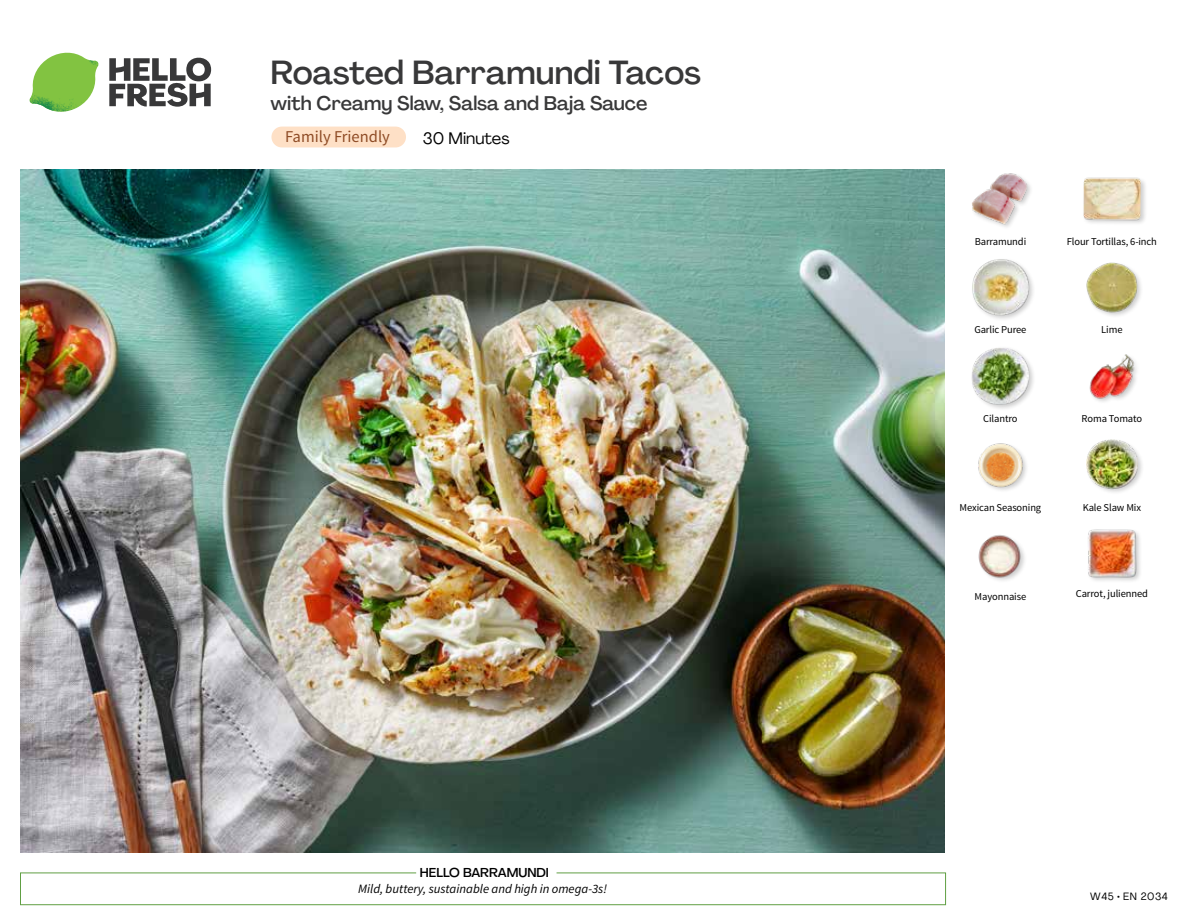
<style>
.page{position:relative;width:1188px;height:918px;background:#fff}
.page>*{position:absolute;margin:0;border:0;box-sizing:border-box;transform-origin:0 0}
.t1{font:500 33px "Agrandir";letter-spacing:-.005em;color:#383839}
.t2{font:500 19.5px "Agrandir";color:#383839}
.t3{font:16.5px "Source Sans Pro";color:#8e4b25}
.t4{font:16.5px "Agrandir";color:#000}
.t5{font:italic 12.75px "Source Sans Pro";color:#000}
.t6{font:500 12.75px "Agrandir";color:#000}
.t7{font:10.5px "Source Sans Pro";letter-spacing:-.01em;color:#000}
.t8{font:10.5px "Agrandir";letter-spacing:.05em;color:#000}
</style>
<div class="page">
<div style="left:271px;top:127px;width:135px;height:20px;background:#fee0c6;border-radius:10px"></div>
<svg style="left:109px;top:57px;width:102px;height:50px"></svg>
<svg style="left:34px;top:53px;width:62px;height:40px"></svg>
<img style="left:67px;top:53px;width:32px;height:26px">
<img style="left:33px;top:75px;width:59px;height:11px">
<img style="left:29px;top:79px;width:61px;height:33px">
<img style="left:65px;top:86px;width:27px;height:25px">
<div style="left:20px;top:873px;width:926px;height:32px;border:1px solid #609f43"></div>
<div style="left:416px;top:865px;width:141px;height:15px;background:#fff"></div>
<img style="left:21px;top:170px;width:924px;height:682px">
<img style="left:1088px;top:529px;width:52px;height:52px">
<img style="left:978px;top:535px;width:47px;height:46px">
<div style="left:1085px;top:438px;width:60px;height:57px;background:#000;opacity:.2"></div>
<img style="left:1087px;top:440px;width:50px;height:50px">
<img style="left:978px;top:443px;width:49px;height:48px">
<img style="left:1089px;top:354px;width:48px;height:48px">
<div style="left:971px;top:346px;width:65px;height:66px;background:#000;opacity:.2"></div>
<img style="left:972px;top:347px;width:57px;height:58px">
<img style="left:1086px;top:262px;width:55px;height:54px">
<div style="left:971px;top:258px;width:64px;height:64px;background:#000;opacity:.2"></div>
<img style="left:972px;top:259px;width:57px;height:57px">
<div style="left:1082px;top:177px;width:65px;height:49px;background:#000;opacity:.2"></div>
<img style="left:1083px;top:177px;width:58px;height:49px">
<img style="left:972px;top:173px;width:57px;height:54px">
<h1 class="t1" style="left:271px;top:52px;width:432px">Roasted Barramundi Tacos</h1>
<h2 class="t2" style="left:271px;top:91px;width:378px">with Creamy Slaw, Salsa and Baja Sauce</h2>
<h3 class="t3" style="left:285px;top:127px;width:106px">Family Friendly</h3>
<h3 class="t4" style="left:423px;top:128px;width:88px">30 Minutes</h3>
<p class="t6" style="left:420px;top:864px;width:131px">HELLO BARRAMUNDI</p>
<p class="t5" style="left:358px;top:881px;width:250px">Mild, buttery, sustainable and high in omega-3s!</p>
<p class="t7" style="left:975px;top:235px;width:53px">Barramundi</p>
<p class="t7" style="left:1067px;top:235px;width:92px">Flour Tortillas, 6-inch</p>
<p class="t7" style="left:974px;top:323px;width:54px">Garlic Puree</p>
<p class="t7" style="left:1101px;top:323px;width:23px">Lime</p>
<p class="t7" style="left:983px;top:412px;width:36px">Cilantro</p>
<p class="t7" style="left:1082px;top:412px;width:62px">Roma Tomato</p>
<p class="t7" style="left:960px;top:501px;width:83px">Mexican Seasoning</p>
<p class="t7" style="left:1083px;top:501px;width:60px">Kale Slaw Mix</p>
<p class="t7" style="left:975px;top:590px;width:53px">Mayonnaise</p>
<p class="t7" style="left:1076px;top:587px;width:74px">Carrot, julienned</p>
<p class="t8" style="left:1090px;top:890px;width:79px">W45 • EN 2034</p>
</div>
